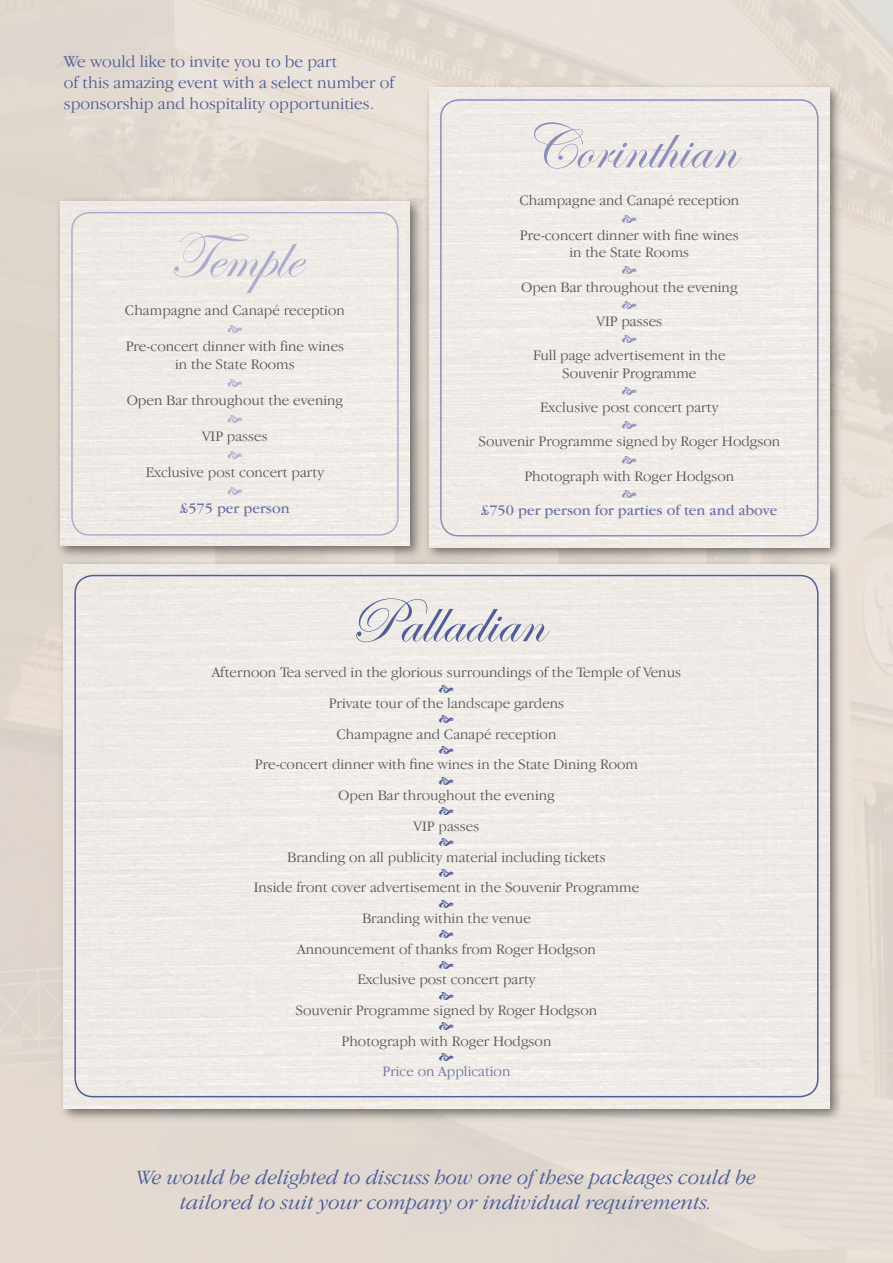
<style>
.page{position:relative;width:893px;height:1263px;background:#fff}
.page>*{position:absolute;margin:0;border:0;box-sizing:border-box;transform-origin:0 0}
.t1{font:64.5px "Edwardian Script ITC";color:#8c8eb9}
.t2{font:64.5px "Edwardian Script ITC";color:#4f5e99}
.t3{font:64.5px "Edwardian Script ITC";color:#acadcd}
.t4{font:italic 300 21px/25.2px "Garamond IT Cby BT";color:#4f5e99;text-align:center}
.t5{font:300 17.25px/20.7px "Garamond IT Cby BT";color:#4f5e99}
.t6{font:300 15px/30.6px "Garamond IT Cby BT";color:#58595b;text-align:center}
.t7{font:15px "Garamond IT Cby BT";color:#6e74a7}
.t8{font:300 15px "Garamond IT Cby BT";color:#6e74a7}
</style>
<div class="page">
<div style="left:58px;top:558px;width:786px;height:564px;background:#000;opacity:.5"></div>
<img style="left:64px;top:564px;width:765px;height:544px">
<div style="left:424px;top:82px;width:421px;height:480px;background:#000;opacity:.5"></div>
<div style="left:429px;top:88px;width:400px;height:459px;background:#f0ebe7"></div>
<div style="left:440px;top:99px;width:379px;height:437px;border:2px solid #8c8eb9;border-radius:18px"></div>
<div style="left:55px;top:196px;width:369px;height:365px;background:#000;opacity:.5"></div>
<div style="left:61px;top:201px;width:348px;height:345px;background:#efeae6"></div>
<div style="left:71px;top:212px;width:328px;height:324px;border:2px solid #acadcd;border-radius:18px"></div>
<svg style="left:439px;top:685px;width:15px;height:8px"></svg>
<svg style="left:439px;top:715px;width:15px;height:8px"></svg>
<svg style="left:439px;top:746px;width:15px;height:8px"></svg>
<svg style="left:439px;top:777px;width:15px;height:8px"></svg>
<svg style="left:439px;top:807px;width:15px;height:8px"></svg>
<svg style="left:439px;top:838px;width:15px;height:8px"></svg>
<svg style="left:439px;top:869px;width:15px;height:8px"></svg>
<svg style="left:439px;top:899px;width:15px;height:8px"></svg>
<svg style="left:439px;top:930px;width:15px;height:8px"></svg>
<svg style="left:439px;top:961px;width:15px;height:8px"></svg>
<svg style="left:439px;top:991px;width:15px;height:8px"></svg>
<svg style="left:439px;top:1022px;width:15px;height:8px"></svg>
<svg style="left:439px;top:1053px;width:15px;height:8px"></svg>
<svg style="left:622px;top:215px;width:14px;height:8px"></svg>
<svg style="left:622px;top:266px;width:14px;height:8px"></svg>
<svg style="left:622px;top:301px;width:14px;height:8px"></svg>
<svg style="left:622px;top:335px;width:14px;height:8px"></svg>
<svg style="left:622px;top:387px;width:14px;height:8px"></svg>
<svg style="left:622px;top:421px;width:14px;height:8px"></svg>
<svg style="left:622px;top:456px;width:14px;height:8px"></svg>
<svg style="left:622px;top:490px;width:14px;height:8px"></svg>
<svg style="left:228px;top:325px;width:14px;height:8px"></svg>
<svg style="left:228px;top:379px;width:14px;height:8px"></svg>
<svg style="left:228px;top:415px;width:14px;height:8px"></svg>
<svg style="left:228px;top:451px;width:14px;height:8px"></svg>
<svg style="left:228px;top:487px;width:14px;height:8px"></svg>
<p class="t5" style="left:64px;top:51px;width:332px">We would like to invite you to be part<br>of this amazing event with a select number of sponsorship and hospitality opportunities.</p>
<h1 class="t3" style="left:169px;top:221px;width:134px">Temple</h1>
<p class="t6" style="left:125px;top:295px;width:221px">Champagne and Canapé reception</p>
<p class="t6" style="left:126px;top:337px;width:220px;line-height:18px">Pre-concert dinner with fine wines in the State Rooms</p>
<p class="t6" style="left:127px;top:385px;width:218px">Open Bar throughout the evening</p>
<p class="t6" style="left:202px;top:421px;width:67px">VIP passes</p>
<p class="t6" style="left:146px;top:457px;width:180px">Exclusive post concert party</p>
<p class="t7" style="left:180px;top:499px;width:111px">£575 per person</p>
<h1 class="t1" style="left:523px;top:112px;width:215px">Corinthian</h1>
<p class="t6" style="left:519px;top:185px;width:221px">Champagne and Canapé reception</p>
<p class="t6" style="left:520px;top:226px;width:220px;line-height:17.2px">Pre-concert dinner with fine wines in the State Rooms</p>
<p class="t6" style="left:521px;top:271px;width:218px">Open Bar throughout the evening</p>
<p class="t6" style="left:596px;top:306px;width:67px">VIP passes</p>
<p class="t6" style="left:533px;top:347px;width:194px;line-height:17.2px">Full page advertisement in the<br>Souvenir Programme</p>
<p class="t6" style="left:540px;top:392px;width:180px">Exclusive post concert party</p>
<p class="t6" style="left:478px;top:426px;width:303px">Souvenir Programme signed by Roger Hodgson</p>
<p class="t6" style="left:524px;top:460px;width:211px">Photograph with Roger Hodgson</p>
<p class="t7" style="left:481px;top:502px;width:298px">£750 per person for parties of ten and above</p>
<h1 class="t2" style="left:349px;top:586px;width:197px">Palladian</h1>
<p class="t6" style="left:212px;top:657px;width:471px">Afternoon Tea served in the glorious surroundings of the Temple of Venus Private tour of the landscape gardens<br>Champagne and Canapé reception<br>Pre-concert dinner with fine wines in the State Dining Room<br>Open Bar throughout the evening<br>VIP passes<br>Branding on all publicity material including tickets<br>Inside front cover advertisement in the Souvenir Programme<br>Branding within the venue<br>Announcement of thanks from Roger Hodgson<br>Exclusive post concert party<br>Souvenir Programme signed by Roger Hodgson<br>Photograph with Roger Hodgson</p>
<p class="t8" style="left:382px;top:1062px;width:129px">Price on Application</p>
<h2 class="t4" style="left:137px;top:1164px;width:621px">We would be delighted to discuss how one of these packages could be tailored to suit your company or individual requirements.</h2>
</div>
